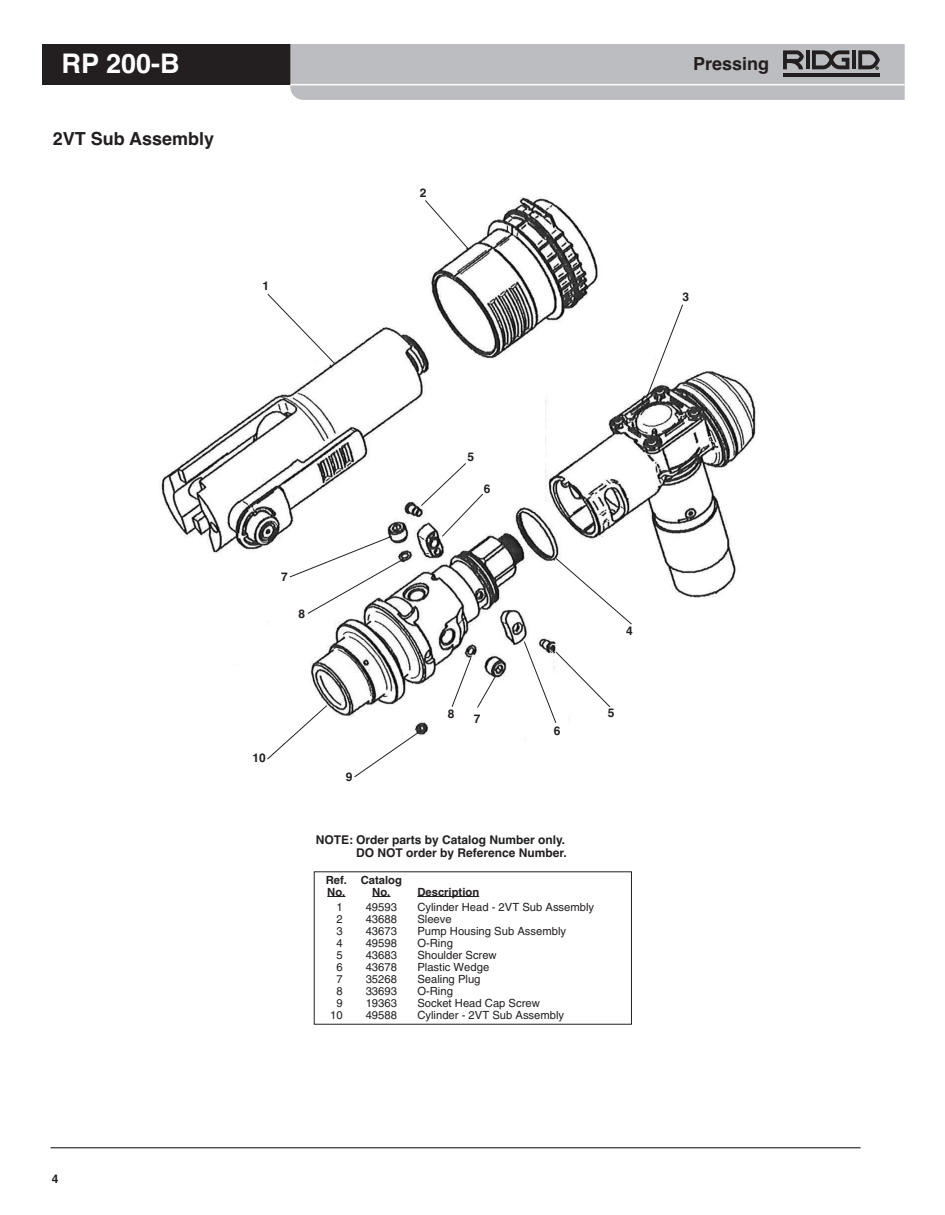
<style>
.page{position:relative;width:945px;height:1215px;background:#fff}
.page>*{position:absolute;margin:0;border:0;box-sizing:border-box;transform-origin:0 0}
.t1{font:700 27px "Helvetica";color:#fff}
.t2{font:700 18px "Helvetica";color:#231f20}
.t3{font:700 12px/13.5px "Helvetica";color:#231f20;text-align:right}
.t4{font:11.25px "Helvetica LT Std";color:#231f20}
.t5{font:700 11.25px/11.6px "Helvetica";color:#231f20}
</style>
<div class="page">
<img style="left:159px;top:197px;width:597px;height:539px">
<div style="left:42px;top:44px;width:426px;height:41px;background:#231f20"></div>
<svg style="left:290px;top:44px;width:615px;height:56px;background:#b7b8bb"></svg>
<hr style="left:51px;top:1147px;width:810px;height:1px;background:#231f20">
<svg style="left:327px;top:896px;width:18px;height:1px"></svg>
<svg style="left:372px;top:896px;width:18px;height:1px"></svg>
<hr style="left:417px;top:896px;width:62px;height:1px;background:#231f20">
<svg style="left:354px;top:730px;width:68px;height:48px"></svg>
<svg style="left:267px;top:293px;width:69px;height:72px"></svg>
<svg style="left:424px;top:199px;width:45px;height:50px"></svg>
<svg style="left:555px;top:557px;width:78px;height:68px"></svg>
<svg style="left:646px;top:304px;width:38px;height:95px"></svg>
<svg style="left:266px;top:705px;width:62px;height:55px"></svg>
<svg style="left:523px;top:641px;width:88px;height:83px"></svg>
<svg style="left:289px;top:535px;width:114px;height:80px"></svg>
<svg style="left:451px;top:657px;width:46px;height:51px"></svg>
<svg style="left:420px;top:462px;width:64px;height:75px"></svg>
<h1 class="t1" style="left:62px;top:48px;width:120px">RP 200-B</h1>
<h2 class="t2" style="left:693px;top:53px;width:78px">Pressing</h2>
<h2 class="t2" style="left:53px;top:129px;width:163px">2VT Sub Assembly</h2>
<p class="t3" style="left:262px;top:279px;width:8px">1</p>
<p class="t3" style="left:420px;top:186px;width:8px">2</p>
<p class="t3" style="left:682px;top:291px;width:8px">3</p>
<p class="t3" style="left:467px;top:451px;width:8px">5</p>
<p class="t3" style="left:484px;top:482px;width:8px">6</p>
<p class="t3" style="left:281px;top:570px;width:8px">7</p>
<p class="t3" style="left:298px;top:607px;width:8px">8</p>
<p class="t3" style="left:626px;top:624px;width:8px">4</p>
<p class="t3" style="left:252px;top:751px;width:15px">10</p>
<p class="t3" style="left:346px;top:770px;width:8px">9</p>
<p class="t3" style="left:448px;top:707px;width:8px">8</p>
<p class="t3" style="left:474px;top:712px;width:8px">7</p>
<p class="t3" style="left:554px;top:724px;width:8px">6</p>
<p class="t3" style="left:608px;top:706px;width:8px">5</p>
<p class="t3" style="left:316px;top:833px;width:253px">NOTE: Order parts by Catalog Number only.<br>DO NOT order by Reference Number.</p>
<p class="t5" style="left:326px;top:874px;width:78px">Ref. Catalog<br>No. No.</p>
<p class="t5" style="left:417px;top:886px;width:63px">Description</p>
<p class="t4" style="left:336px;top:903px;width:8px">1</p>
<p class="t4" style="left:366px;top:903px;width:33px">49593</p>
<p class="t4" style="left:417px;top:903px;width:178px">Cylinder Head - 2VT Sub Assembly</p>
<p class="t4" style="left:336px;top:915px;width:8px">2</p>
<p class="t4" style="left:366px;top:915px;width:33px">43688</p>
<p class="t4" style="left:417px;top:915px;width:36px">Sleeve</p>
<p class="t4" style="left:336px;top:927px;width:8px">3</p>
<p class="t4" style="left:366px;top:927px;width:33px">43673</p>
<p class="t4" style="left:417px;top:927px;width:150px">Pump Housing Sub Assembly</p>
<p class="t4" style="left:336px;top:939px;width:8px">4</p>
<p class="t4" style="left:366px;top:939px;width:33px">49598</p>
<p class="t4" style="left:417px;top:939px;width:37px">O-Ring</p>
<p class="t4" style="left:336px;top:951px;width:8px">5</p>
<p class="t4" style="left:366px;top:951px;width:33px">43683</p>
<p class="t4" style="left:417px;top:951px;width:81px">Shoulder Screw</p>
<p class="t4" style="left:336px;top:963px;width:8px">6</p>
<p class="t4" style="left:366px;top:963px;width:33px">43678</p>
<p class="t4" style="left:417px;top:963px;width:73px">Plastic Wedge</p>
<p class="t4" style="left:336px;top:975px;width:8px">7</p>
<p class="t4" style="left:366px;top:975px;width:33px">35268</p>
<p class="t4" style="left:417px;top:975px;width:65px">Sealing Plug</p>
<p class="t4" style="left:336px;top:987px;width:8px">8</p>
<p class="t4" style="left:366px;top:987px;width:33px">33693</p>
<p class="t4" style="left:417px;top:987px;width:37px">O-Ring</p>
<p class="t4" style="left:336px;top:999px;width:8px">9</p>
<p class="t4" style="left:366px;top:999px;width:33px">19363</p>
<p class="t4" style="left:417px;top:999px;width:124px">Socket Head Cap Screw</p>
<p class="t4" style="left:330px;top:1011px;width:14px">10</p>
<p class="t4" style="left:366px;top:1011px;width:33px">49588</p>
<p class="t4" style="left:417px;top:1011px;width:148px">Cylinder - 2VT Sub Assembly</p>
<p class="t3" style="left:52px;top:1172px;width:8px">4</p>
</div>
